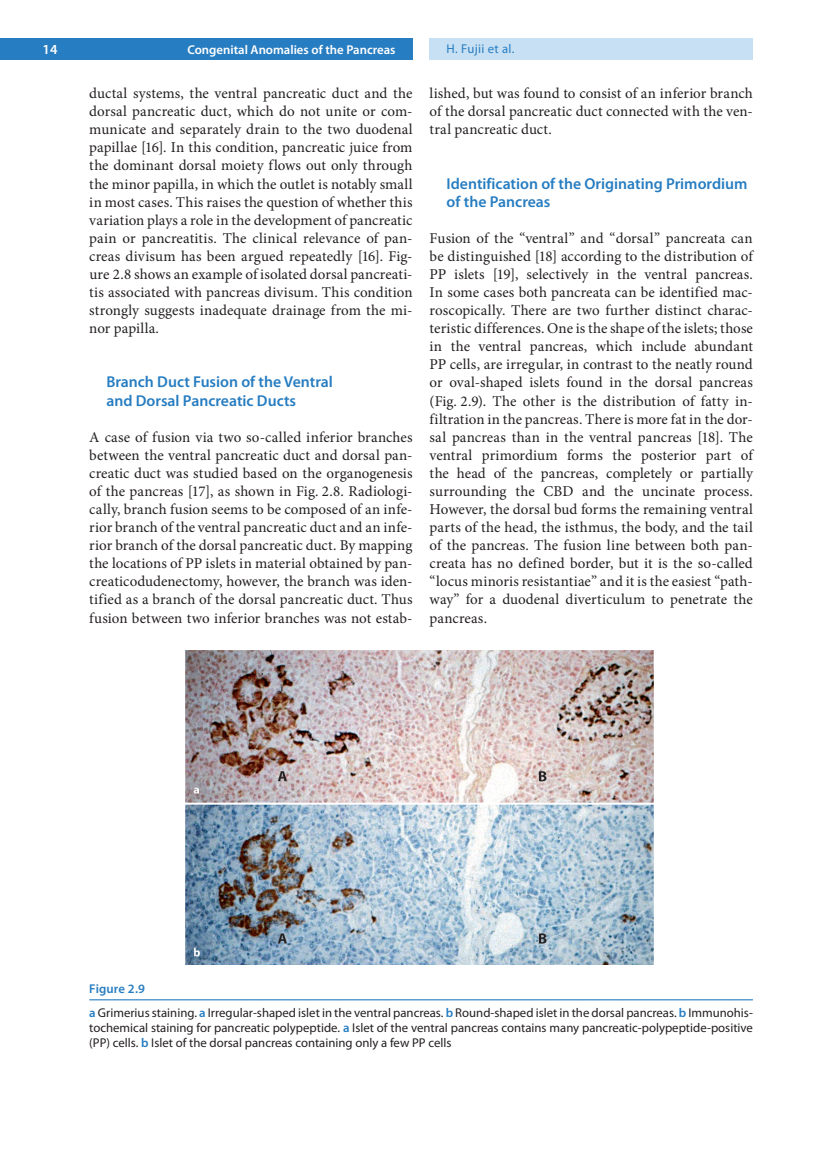
<style>
.page{position:relative;width:821px;height:1149px;background:#fff}
.page>*{position:absolute;margin:0;border:0;box-sizing:border-box;transform-origin:0 0}
.t1{font:600 15.75px/18px "Myriad Pro";color:#277dc1}
.t2{font:15px/18px "Minion Pro";letter-spacing:.005em;color:#231f20;text-align:justify}
.t3{font:600 13.8px "Myriad Pro";color:#fff}
.t4{font:12.75px/24px "Myriad Pro";color:#231f20}
.t5{font:600 12.75px "Myriad Pro";color:#fff}
.t6{font:12.75px "Myriad Pro";letter-spacing:.025em;color:#277dc1}
.s1{font-weight:600;color:#277dc1}
</style>
<div class="page">
<div style="left:0;top:38px;width:412px;height:22px;background:#277dc1"></div>
<div style="left:429px;top:38px;width:324px;height:22px;background:#c7e0f3"></div>
<hr style="left:89px;top:998px;width:664px;height:2px;background:#277dc1">
<img style="left:185px;top:650px;width:468px;height:314px">
<p class="t3" style="left:43px;top:41px;width:8px">14</p>
<p class="t5" style="left:187px;top:41px;width:210px">Congenital Anomalies of the Pancreas</p>
<p class="t6" style="left:446px;top:41px;width:69px">H. Fujii et al.</p>
<p class="t2" style="left:89px;top:84px;width:325px">ductal systems, the ventral pancreatic duct and the dorsal pancreatic duct, which do not unite or com&shy;municate and separately drain to the two duodenal papillae [16]. In this condition, pancreatic juice from the dominant dorsal moiety flows out only through the minor papilla, in which the outlet is notably small in most cases. This raises the question of whether this variation plays a role in the development of pancreatic pain or pancreatitis. The clinical relevance of pan&shy;creas divisum has been argued repeatedly [16]. Fig&shy;ure 2.8 shows an example of isolated dorsal pancreati&shy;tis associated with pancreas divisum. This condition strongly suggests inadequate drainage from the mi&shy;nor papilla.</p>
<p class="t1" style="left:106px;top:372px;width:228px">Branch Duct Fusion of the Ventral and Dorsal Pancreatic Ducts</p>
<p class="t2" style="left:89px;top:428px;width:325px">A case of fusion via two so-called inferior branches between the ventral pancreatic duct and dorsal pan&shy;creatic duct was studied based on the organogenesis of the pancreas [17], as shown in Fig. 2.8. Radiologi&shy;cally, branch fusion seems to be composed of an infe&shy;rior branch of the ventral pancreatic duct and an infe&shy;rior branch of the dorsal pancreatic duct. By mapping the locations of PP islets in material obtained by pan&shy;creaticodudenectomy, however, the branch was iden&shy;tified as a branch of the dorsal pancreatic duct. Thus fusion between two inferior branches was not estab-</p>
<p class="t2" style="left:429px;top:84px;width:325px">lished, but was found to consist of an inferior branch of the dorsal pancreatic duct connected with the ven&shy;tral pancreatic duct.</p>
<p class="t1" style="left:446px;top:174px;width:302px">Identification of the Originating Primordium of the Pancreas</p>
<p class="t2" style="left:429px;top:229px;width:325px;text-align:left">Fusion of the “ventral” and “dorsal” pancreata can be distinguished [18] according to the distribution of PP islets [19], selectively in the ventral pancreas.<br>In some cases both pancreata can be identified mac&shy;roscopically. There are two further distinct charac&shy;teristic differences. One is the shape of the islets; those in the ventral pancreas, which include abundant PP cells, are irregular, in contrast to the neatly round or oval-shaped islets found in the dorsal pancreas (Fig. 2.9). The other is the distribution of fatty in&shy;filtration in the pancreas. There is more fat in the dor&shy;sal pancreas than in the ventral pancreas [18]. The ventral primordium forms the posterior part of the head of the pancreas, completely or partially surrounding the CBD and the uncinate process.<br>However, the dorsal bud forms the remaining ventral parts of the head, the isthmus, the body, and the tail of the pancreas. The fusion line between both pan&shy;creata has no defined border, but it is the so-called “locus minoris resistantiae” and it is the easiest “path&shy;way” for a duodenal diverticulum to penetrate the pancreas.</p>
<p class="t4" style="left:89px;top:976px;width:665px"><span class="s1">Figure 2.9<br>a</span> Grimerius staining. <span class="s1">a</span> Irregular-shaped islet in the ventral pancreas. <span class="s1">b</span> Round-shaped islet in the dorsal pancreas. <span class="s1">b</span> Immunohis-</p>
<p class="t4" style="left:89px;top:1019px;width:665px;line-height:15px">tochemical staining for pancreatic polypeptide. <span class="s1">a</span> Islet of the ventral pancreas contains many pancreatic-polypeptide-positive (PP) cells. <span class="s1">b</span> Islet of the dorsal pancreas containing only a few PP cells</p>
</div>
